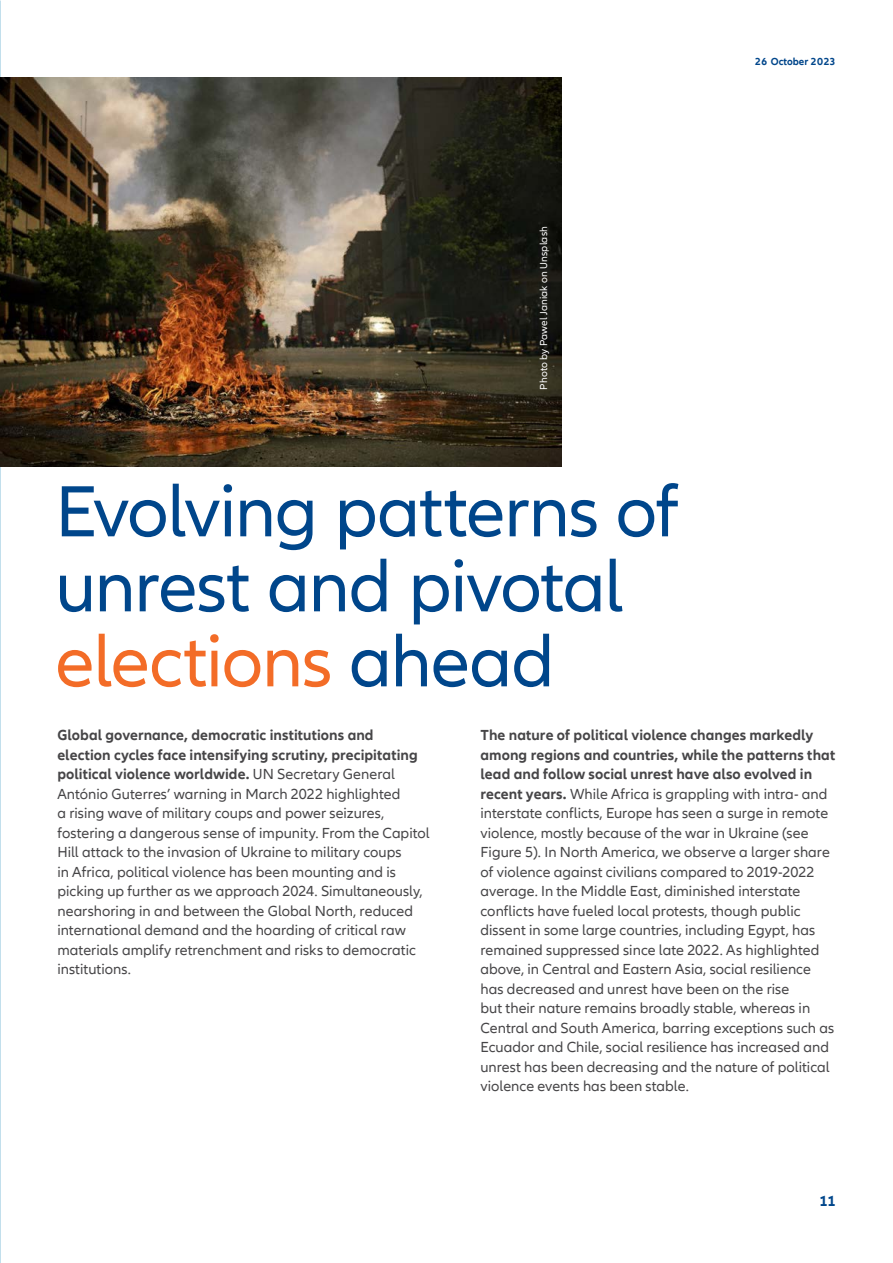
<style>
.page{position:relative;width:893px;height:1263px;background:#fff}
.page>*{position:absolute;margin:0;border:0;box-sizing:border-box;transform-origin:0 0}
.t1{font:75px/75px "Allianz Neo";letter-spacing:-.015em;color:#00468b}
.t2{font:15px/19.5px "Allianz Neo";letter-spacing:.005em;color:#464547}
.t3{font:700 15px "Allianz Neo";color:#00468b}
.t4{font:10.5px "Allianz Neo";letter-spacing:.015em;color:#fff}
.t5{font:700 10.5px "Allianz Neo";letter-spacing:.01em;color:#00468b}
.s1{color:#f36c27}
.s2{font-weight:700}
</style>
<div class="page">
<img style="left:0;top:78px;width:561px;height:389px">
<p class="t4" style="left:538px;top:390px;width:165px;rotate:-90deg">Photo by Pawel Janiak on Unsplash</p>
<h1 class="t1" style="left:55px;top:476px;width:626px">Evolving patterns of unrest and pivotal <span class="s1">elections</span> ahead</h1>
<p class="t5" style="left:755px;top:56px;width:82px">26 October 2023</p>
<p class="t2" style="left:57px;top:726px;width:374px"><span class="s2">Global governance, democratic institutions and election cycles face intensifying scrutiny, precipitating political violence worldwide.</span> UN Secretary General António Guterres’ warning in March 2022 highlighted<br>a rising wave of military coups and power seizures, fostering a dangerous sense of impunity. From the Capitol Hill attack to the invasion of Ukraine to military coups<br>in Africa, political violence has been mounting and is picking up further as we approach 2024. Simultaneously, nearshoring in and between the Global North, reduced international demand and the hoarding of critical raw materials amplify retrenchment and risks to democratic institutions.</p>
<p class="t2" style="left:480px;top:726px;width:356px"><span class="s2">The nature of political violence changes markedly among regions and countries, while the patterns that lead and follow social unrest have also evolved in recent years.</span> While Africa is grappling with intra- and interstate conflicts, Europe has seen a surge in remote violence, mostly because of the war in Ukraine (see Figure 5). In North America, we observe a larger share of violence against civilians compared to 2019-2022 average. In the Middle East, diminished interstate conflicts have fueled local protests, though public dissent in some large countries, including Egypt, has remained suppressed since late 2022. As highlighted above, in Central and Eastern Asia, social resilience has decreased and unrest have been on the rise<br>but their nature remains broadly stable, whereas in Central and South America, barring exceptions such as Ecuador and Chile, social resilience has increased and unrest has been decreasing and the nature of political violence events has been stable.</p>
<p class="t3" style="left:819px;top:1192px;width:18px">11</p>
</div>
